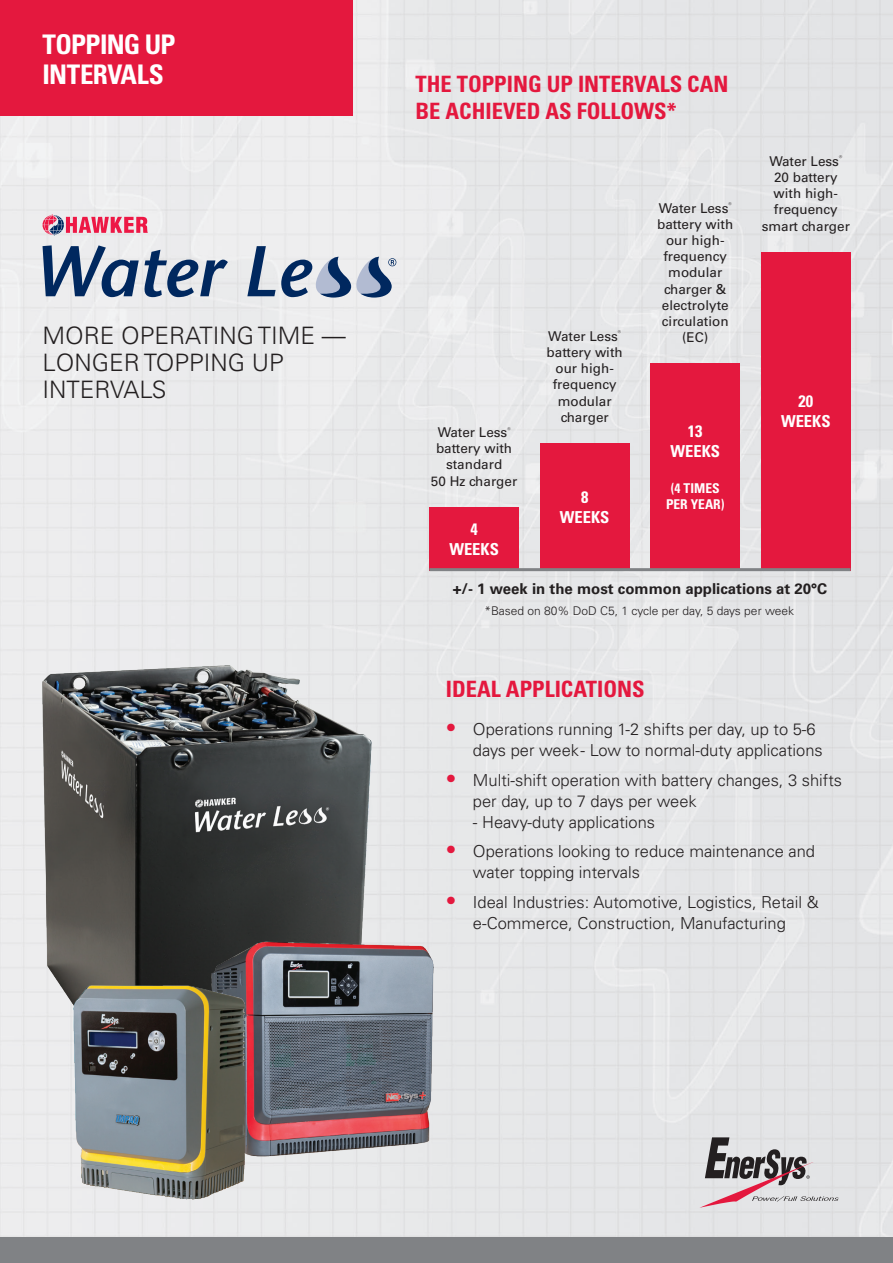
<style>
.page{position:relative;width:893px;height:1263px;background:#fff}
.page>*{position:absolute;margin:0;border:0;box-sizing:border-box;transform-origin:0 0}
.t1{font:700 condensed 27px/30px "Univers LT Pro";letter-spacing:-.025em;color:#fff}
.t2{font:300 24px/27px "Univers LT Pro 45";color:#231f20}
.t3{font:700 condensed 22.5px/27px "Univers LT Pro";color:#e4183e}
.t4{font:300 16.5px/21px "Univers LT Pro 45";color:#231f20}
.t5{font:700 condensed 16.5px/19.8px "Univers LT Pro";color:#fff;text-align:center}
.t6{font:700 15px "Univers LT Pro 65";color:#231f20}
.t7{font:13.5px/16.2px "Univers LT Pro 55 Roman";color:#231f20;text-align:center}
.t8{font:700 condensed 13.5px/16.2px "Univers LT Pro";color:#fff;text-align:center}
.t9{font:300 12px "Univers LT Pro 45";color:#231f20}
.s1{font-size:21px;color:#e4183e}
</style>
<div class="page">
<div style="left:0;top:0;width:893px;height:1238px;background:#e7e7e9"></div>
<div style="left:0;top:0;width:353px;height:116px;background:#e4183e"></div>
<svg style="left:699px;top:1137px;width:140px;height:71px;background:#bdb5b8"></svg>
<div style="left:0;top:1238px;width:893px;height:25px;background:#808285"></div>
<svg style="left:43px;top:245px;width:185px;height:52px;background:#8f9fb5"></svg>
<svg style="left:43px;top:214px;width:105px;height:22px;background:#e08aa0"></svg>
<svg style="left:247px;top:246px;width:149px;height:52px;background:#a3afc2"></svg>
<img style="left:43px;top:665px;width:332px;height:433px">
<img style="left:207px;top:940px;width:227px;height:219px">
<img style="left:71px;top:981px;width:176px;height:219px">
<div style="left:651px;top:363px;width:89px;height:208px;background:#e4183e"></div>
<div style="left:540px;top:443px;width:89px;height:128px;background:#e4183e"></div>
<div style="left:429px;top:507px;width:90px;height:64px;background:#e4183e"></div>
<div style="left:761px;top:252px;width:89px;height:319px;background:#e4183e"></div>
<hr style="left:429px;top:568px;width:421px;height:3px;background:#808285">
<h1 class="t1" style="left:43px;top:29px;width:134px">TOPPING UP<br>INTERVALS</h1>
<h2 class="t2" style="left:43px;top:322px;width:305px">MORE OPERATING TIME —<br>LONGER TOPPING UP<br>INTERVALS</h2>
<h3 class="t3" style="left:415px;top:70px;width:314px">THE TOPPING UP INTERVALS CAN<br>BE ACHIEVED AS FOLLOWS*</h3>
<p class="t7" style="left:431px;top:424px;width:88px">Water Less<sup>® </sup>battery with standard<br>50 Hz charger</p>
<p class="t5" style="left:449px;top:519px;width:51px">4<br>WEEKS</p>
<p class="t7" style="left:547px;top:327px;width:78px">Water Less<sup>® </sup>battery with our high&shy;frequency modular charger</p>
<p class="t5" style="left:560px;top:487px;width:51px">8<br>WEEKS</p>
<p class="t7" style="left:657px;top:199px;width:78px">Water Less<sup>® </sup>battery with our high&shy;frequency modular charger &amp; electrolyte circulation (EC)</p>
<p class="t5" style="left:670px;top:421px;width:51px">13<br>WEEKS</p>
<p class="t8" style="left:666px;top:480px;width:60px">(4 TIMES<br>PER YEAR)</p>
<p class="t7" style="left:762px;top:152px;width:90px">Water Less<sup>®<br></sup>20 battery with high&shy;frequency smart charger</p>
<p class="t5" style="left:781px;top:391px;width:51px">20<br>WEEKS</p>
<p class="t6" style="left:453px;top:578px;width:376px">+/- 1 week in the most common applications at 20°C</p>
<p class="t9" style="left:484px;top:603px;width:311px">*Based on 80% DoD C5, 1 cycle per day, 5 days per week</p>
<h3 class="t3" style="left:446px;top:675px;width:200px">IDEAL APPLICATIONS</h3>
<p class="t4" style="left:473px;top:718px;width:351px;text-indent:-27px"><span class="s1">•</span> Operations running 1-2 shifts per day, up to 5-6 days per week - Low to normal-duty applications</p>
<p class="t4" style="left:473px;top:769px;width:371px;text-indent:-27px"><span class="s1">•</span> Multi-shift operation with battery changes, 3 shifts per day, up to 7 days per week</p>
<p class="t4" style="left:473px;top:811px;width:184px">- Heavy-duty applications</p>
<p class="t4" style="left:473px;top:840px;width:344px;text-indent:-27px"><span class="s1">•</span> Operations looking to reduce maintenance and water topping intervals</p>
<p class="t4" style="left:446px;top:891px;width:374px;text-align:center"><span class="s1">•</span> Ideal Industries: Automotive, Logistics, Retail &amp; e-Commerce, Construction, Manufacturing</p>
</div>
